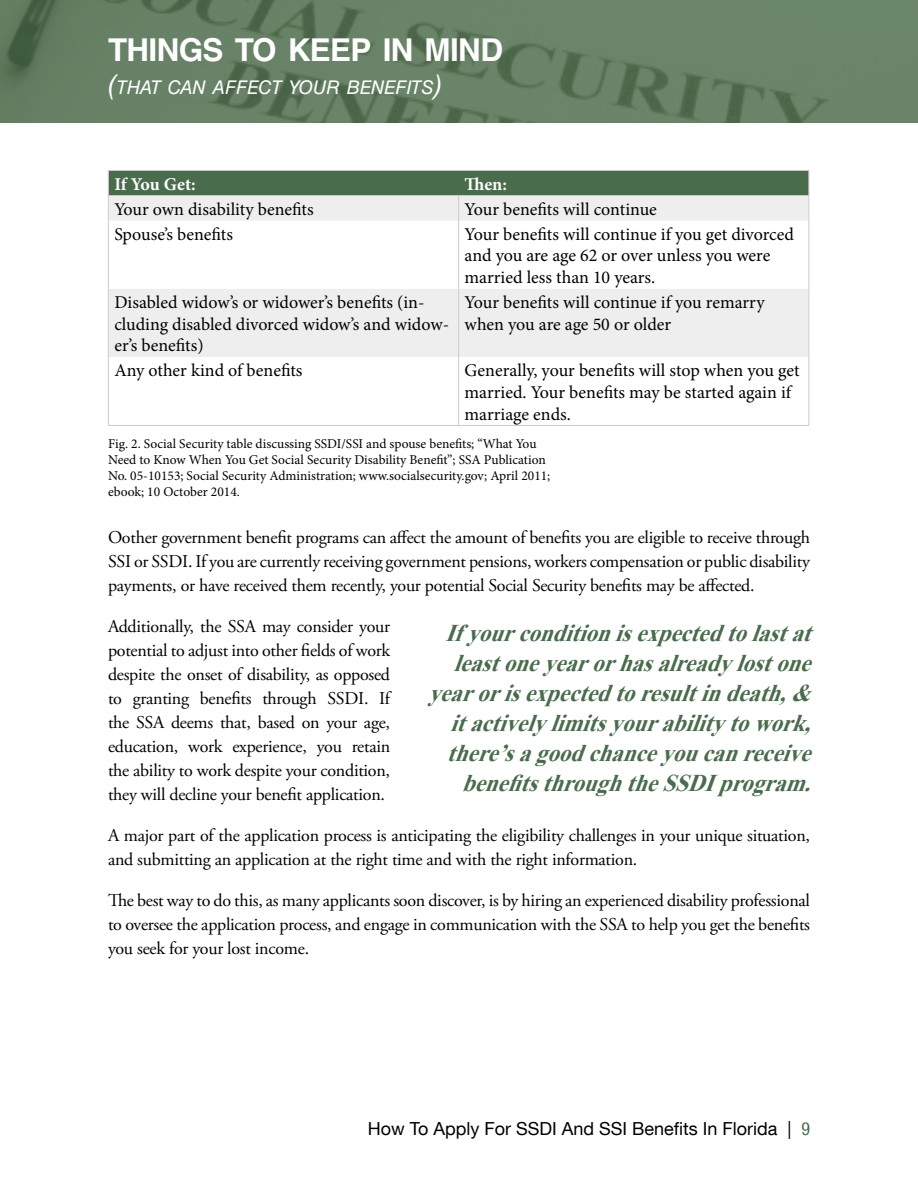
<style>
.page{position:relative;width:918px;height:1188px;background:#fff}
.page>*{position:absolute;margin:0;border:0;box-sizing:border-box;transform-origin:0 0}
.t1{font:700 31.5px "Helvetica LT Std";letter-spacing:-.02em;color:#fff}
.t2{font:italic 700 24px/30px "Times New Roman";color:#496c4c;text-align:right;scale:.95 1}
.t3{font:italic 18.9px "Helvetica LT Std";letter-spacing:-.02em;color:#fff}
.t4{font:18px/24px "Adobe Garamond Pro";letter-spacing:-.02em;color:#000;text-align:justify}
.t5{font:18px/21.6px "Minion Pro";color:#000}
.t6{font:18px "Helvetica Neue LT Com";color:#000}
.t7{font:700 18px "Minion Pro";letter-spacing:-.005em;color:#fff}
.t8{font:13.5px/16.2px "Minion Pro";color:#000}
.s1{font-size:27px}
.s2{font-stretch:condensed;color:#496c4c}
</style>
<div class="page">
<img style="left:0;top:0;width:918px;height:123px">
<div style="left:109px;top:289px;width:699px;height:68px;background:#eee"></div>
<hr style="left:108px;top:221px;width:1px;height:68px;background:#ccc">
<hr style="left:458px;top:221px;width:1px;height:68px;background:#ccc">
<hr style="left:808px;top:221px;width:1px;height:68px;background:#ccc">
<hr style="left:108px;top:289px;width:1px;height:68px;background:#ccc">
<hr style="left:458px;top:289px;width:1px;height:68px;background:#ccc">
<hr style="left:808px;top:289px;width:1px;height:68px;background:#ccc">
<svg style="left:108px;top:170px;width:701px;height:51px;background:#9eafa0"></svg>
<hr style="left:108px;top:357px;width:1px;height:68px;background:#ccc">
<hr style="left:458px;top:357px;width:1px;height:68px;background:#ccc">
<hr style="left:808px;top:357px;width:1px;height:68px;background:#ccc">
<hr style="left:108px;top:425px;width:351px;height:1px;background:#ccc">
<hr style="left:459px;top:425px;width:350px;height:1px;background:#ccc">
<h1 class="t1" style="left:108px;top:31px;width:397px">THINGS TO KEEP IN MIND</h1>
<p class="t3" style="left:108px;top:76px;width:336px"><span class="s1">(</span>THAT CAN AFFECT YOUR BENEFITS<span class="s1">)</span></p>
<p class="t7" style="left:114px;top:171px;width:83px">If You Get:</p>
<p class="t7" style="left:465px;top:171px;width:44px">Then:</p>
<p class="t5" style="left:114px;top:198px;width:201px">Your own disability benefits</p>
<p class="t5" style="left:465px;top:198px;width:194px">Your benefits will continue</p>
<p class="t5" style="left:114px;top:223px;width:120px">Spouse’s benefits</p>
<p class="t5" style="left:465px;top:223px;width:331px">Your benefits will continue if you get divorced and you are age 62 or over unless you were married less than 10 years.</p>
<p class="t5" style="left:114px;top:292px;width:336px">Disabled widow’s or widower’s benefits (in&shy;cluding disabled divorced widow’s and widow&shy;er’s benefits)</p>
<p class="t5" style="left:465px;top:292px;width:302px">Your benefits will continue if you remarry when you are age 50 or older</p>
<p class="t5" style="left:114px;top:360px;width:190px">Any other kind of benefits</p>
<p class="t5" style="left:465px;top:360px;width:337px">Generally, your benefits will stop when you get married. Your benefits may be started again if marriage ends.</p>
<p class="t8" style="left:108px;top:435px;width:444px">Fig. 2. Social Security table discussing SSDI/SSI and spouse benefits; “What You Need to Know When You Get Social Security Disability Benefit”; SSA Publication No. 05-10153; Social Security Administration; www.socialsecurity.gov; April 2011; ebook; 10 October 2014.</p>
<p class="t4" style="left:108px;top:526px;width:704px">Oother government benefit programs can affect the amount of benefits you are eligible to receive through SSI or SSDI. If you are currently receiving government pensions, workers compensation or public disability payments, or have received them recently, your potential Social Security benefits may be affected.</p>
<p class="t4" style="left:108px;top:615px;width:286px">Additionally, the SSA may consider your potential to adjust into other fields of work despite the onset of disability, as opposed to granting benefits through SSDI. If the SSA deems that, based on your age, education, work experience, you retain the ability to work despite your condition, they will decline your benefit application.</p>
<p class="t4" style="left:108px;top:824px;width:704px">A major part of the application process is anticipating the eligibility challenges in your unique situation, and submitting an application at the right time and with the right information.</p>
<p class="t4" style="left:108px;top:889px;width:704px">The best way to do this, as many applicants soon discover, is by hiring an experienced disability professional to oversee the application process, and engage in communication with the SSA to help you get the benefits you seek for your lost income.</p>
<h2 class="t2" style="left:428px;top:618px;width:416px">Ifyourconditionisexpectedtolastat leastoneyearorhasalreadylostone yearorisexpectedtoresultindeath,&amp; itactivelylimitsyourabilitytowork, there’sagoodchanceyoucanreceive benefitsthroughtheSSDIprogram.</h2>
<p class="t6" style="left:368px;top:1118px;width:444px">How To Apply For SSDI And SSI Benefits In Florida | <span class="s2">9</span></p>
</div>
